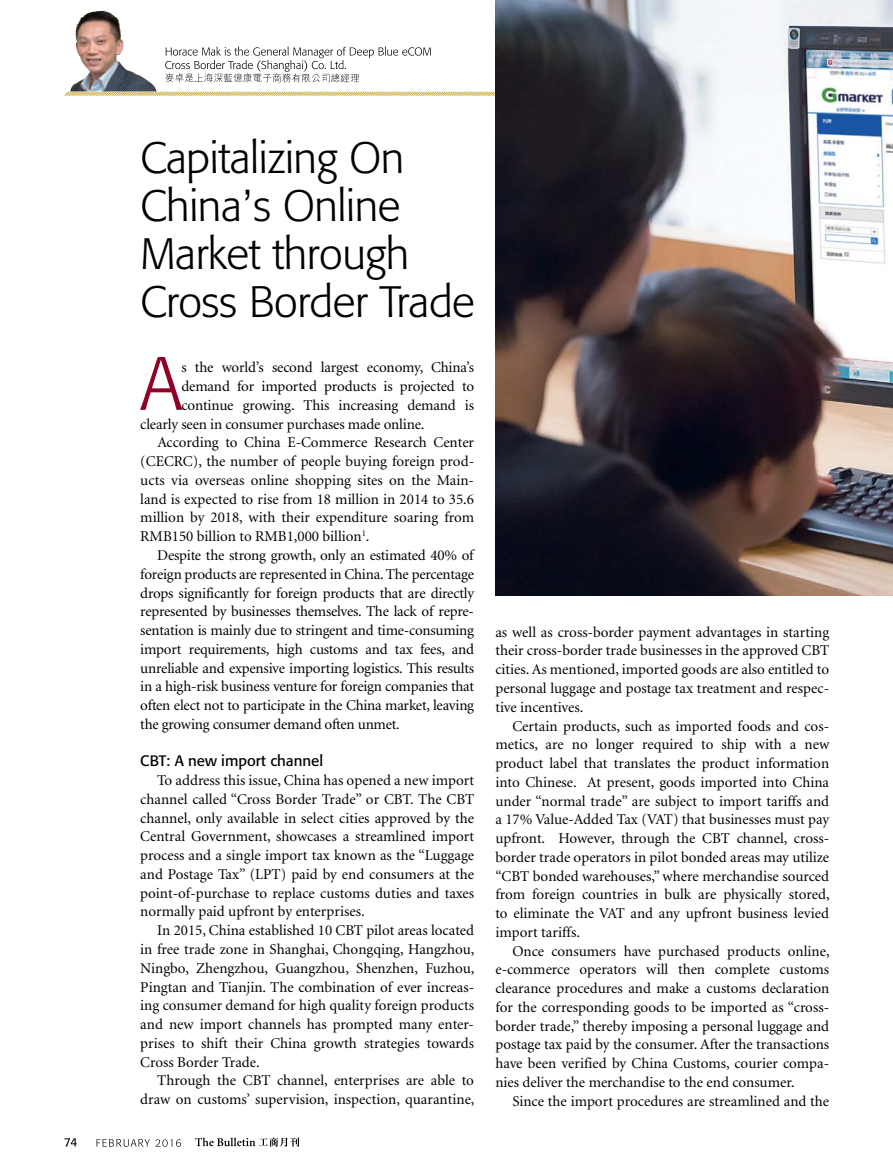
<style>
.page{position:relative;width:893px;height:1170px;background:#fff}
.page>*{position:absolute;margin:0;border:0;box-sizing:border-box;transform-origin:0 0}
.t1{font:300 74.7px "Formata";color:#900027}
.t2{font:300 43.5px/48px "Formata";letter-spacing:-.01em;color:#000}
.t3{font:15px "Minion";color:#000}
.t4{font:15px "Formata";color:#000}
.s1{font-family:"Helvetica Neue"}
</style>
<div class="page">
<svg style="left:64px;top:1137px;width:235px;height:9px"></svg>
<svg style="left:64px;top:91px;width:431px;height:5px;background:#e1d19a"></svg>
<svg style="left:165px;top:47px;width:266px;height:35px"></svg>
<img style="left:83px;top:11px;width:21px;height:6px">
<img style="left:495px;top:0;width:398px;height:595px">
<p class="t2" style="left:140px;top:134px;width:336px">Capitalizing On<br>China<span class="s1">’</span>s Online<br>Market through<br>Cross Border Trade</p>
<p class="t1" style="left:140px;top:340px;width:43px">A</p>
<p class="t3" style="left:182px;top:360px;width:294px">s the world’s second largest economy, China’s</p>
<p class="t3" style="left:182px;top:379px;width:294px">demand for imported products is projected to</p>
<p class="t3" style="left:182px;top:397px;width:294px">continue growing. This increasing demand is</p>
<p class="t3" style="left:140px;top:416px;width:286px">clearly seen in consumer purchases made online.</p>
<p class="t3" style="left:157px;top:435px;width:318px">According to China E-Commerce Research Center</p>
<p class="t3" style="left:140px;top:454px;width:335px">(CECRC), the number of people buying foreign prod-</p>
<p class="t3" style="left:140px;top:472px;width:335px">ucts via overseas online shopping sites on the Main-</p>
<p class="t3" style="left:140px;top:491px;width:335px">land is expected to rise from 18 million in 2014 to 35.6</p>
<p class="t3" style="left:140px;top:510px;width:335px">million by 2018, with their expenditure soaring from</p>
<p class="t3" style="left:140px;top:529px;width:231px">RMB150 billion to RMB1,000 billion<sup>1</sup>.</p>
<p class="t3" style="left:157px;top:547px;width:318px">Despite the strong growth, only an estimated 40% of</p>
<p class="t3" style="left:140px;top:566px;width:335px">foreign products are represented in China. The percentage</p>
<p class="t3" style="left:140px;top:585px;width:335px">drops significantly for foreign products that are directly</p>
<p class="t3" style="left:140px;top:604px;width:335px">represented by businesses themselves. The lack of repre-</p>
<p class="t3" style="left:140px;top:622px;width:335px">sentation is mainly due to stringent and time-consuming</p>
<p class="t3" style="left:140px;top:641px;width:335px">import requirements, high customs and tax fees, and</p>
<p class="t3" style="left:140px;top:660px;width:335px">unreliable and expensive importing logistics. This results</p>
<p class="t3" style="left:140px;top:679px;width:335px">in a high-risk business venture for foreign companies that</p>
<p class="t3" style="left:140px;top:697px;width:335px">often elect not to participate in the China market, leaving</p>
<p class="t3" style="left:140px;top:716px;width:261px">the growing consumer demand often unmet.</p>
<p class="t4" style="left:140px;top:752px;width:184px">CBT: A new import channel</p>
<p class="t3" style="left:157px;top:772px;width:318px">To address this issue, China has opened a new import</p>
<p class="t3" style="left:140px;top:791px;width:335px">channel called “Cross Border Trade” or CBT. The CBT</p>
<p class="t3" style="left:140px;top:810px;width:335px">channel, only available in select cities approved by the</p>
<p class="t3" style="left:140px;top:829px;width:335px">Central Government, showcases a streamlined import</p>
<p class="t3" style="left:140px;top:847px;width:335px">process and a single import tax known as the “Luggage</p>
<p class="t3" style="left:140px;top:866px;width:335px">and Postage Tax” (LPT) paid by end consumers at the</p>
<p class="t3" style="left:140px;top:885px;width:335px">point-of-purchase to replace customs duties and taxes</p>
<p class="t3" style="left:140px;top:904px;width:226px">normally paid upfront by enterprises.</p>
<p class="t3" style="left:157px;top:922px;width:318px">In 2015, China established 10 CBT pilot areas located</p>
<p class="t3" style="left:140px;top:941px;width:336px">in free trade zone in Shanghai, Chongqing, Hangzhou,</p>
<p class="t3" style="left:140px;top:960px;width:336px">Ningbo, Zhengzhou, Guangzhou, Shenzhen, Fuzhou,</p>
<p class="t3" style="left:140px;top:979px;width:335px">Pingtan and Tianjin. The combination of ever increas-</p>
<p class="t3" style="left:140px;top:997px;width:335px">ing consumer demand for high quality foreign products</p>
<p class="t3" style="left:140px;top:1016px;width:335px">and new import channels has prompted many enter-</p>
<p class="t3" style="left:140px;top:1035px;width:335px">prises to shift their China growth strategies towards</p>
<p class="t3" style="left:140px;top:1054px;width:121px">Cross Border Trade.</p>
<p class="t3" style="left:157px;top:1072px;width:318px">Through the CBT channel, enterprises are able to</p>
<p class="t3" style="left:140px;top:1091px;width:336px">draw on customs’ supervision, inspection, quarantine,</p>
<p class="t3" style="left:495px;top:624px;width:335px">as well as cross-border payment advantages in starting</p>
<p class="t3" style="left:495px;top:643px;width:335px">their cross-border trade businesses in the approved CBT</p>
<p class="t3" style="left:495px;top:662px;width:335px">cities. As mentioned, imported goods are also entitled to</p>
<p class="t3" style="left:495px;top:680px;width:335px">personal luggage and postage tax treatment and respec-</p>
<p class="t3" style="left:495px;top:699px;width:89px">tive incentives.</p>
<p class="t3" style="left:512px;top:718px;width:318px">Certain products, such as imported foods and cos-</p>
<p class="t3" style="left:495px;top:737px;width:335px">metics, are no longer required to ship with a new</p>
<p class="t3" style="left:495px;top:755px;width:335px">product label that translates the product information</p>
<p class="t3" style="left:495px;top:774px;width:335px">into Chinese. At present, goods imported into China</p>
<p class="t3" style="left:495px;top:793px;width:335px">under “normal trade” are subject to import tariffs and</p>
<p class="t3" style="left:495px;top:812px;width:335px">a 17% Value-Added Tax (VAT) that businesses must pay</p>
<p class="t3" style="left:495px;top:830px;width:335px">upfront. However, through the CBT channel, cross-</p>
<p class="t3" style="left:495px;top:849px;width:335px">border trade operators in pilot bonded areas may utilize</p>
<p class="t3" style="left:495px;top:868px;width:335px">“CBT bonded warehouses,” where merchandise sourced</p>
<p class="t3" style="left:495px;top:887px;width:336px">from foreign countries in bulk are physically stored,</p>
<p class="t3" style="left:495px;top:905px;width:335px">to eliminate the VAT and any upfront business levied</p>
<p class="t3" style="left:495px;top:924px;width:86px">import tariffs.</p>
<p class="t3" style="left:512px;top:943px;width:319px">Once consumers have purchased products online,</p>
<p class="t3" style="left:495px;top:962px;width:335px">e-commerce operators will then complete customs</p>
<p class="t3" style="left:495px;top:980px;width:335px">clearance procedures and make a customs declaration</p>
<p class="t3" style="left:495px;top:999px;width:335px">for the corresponding goods to be imported as “cross-</p>
<p class="t3" style="left:495px;top:1018px;width:335px">border trade,” thereby imposing a personal luggage and</p>
<p class="t3" style="left:495px;top:1037px;width:335px">postage tax paid by the consumer. After the transactions</p>
<p class="t3" style="left:495px;top:1055px;width:335px">have been verified by China Customs, courier compa-</p>
<p class="t3" style="left:495px;top:1074px;width:301px">nies deliver the merchandise to the end consumer.</p>
<p class="t3" style="left:512px;top:1093px;width:318px">Since the import procedures are streamlined and the</p>
</div>
